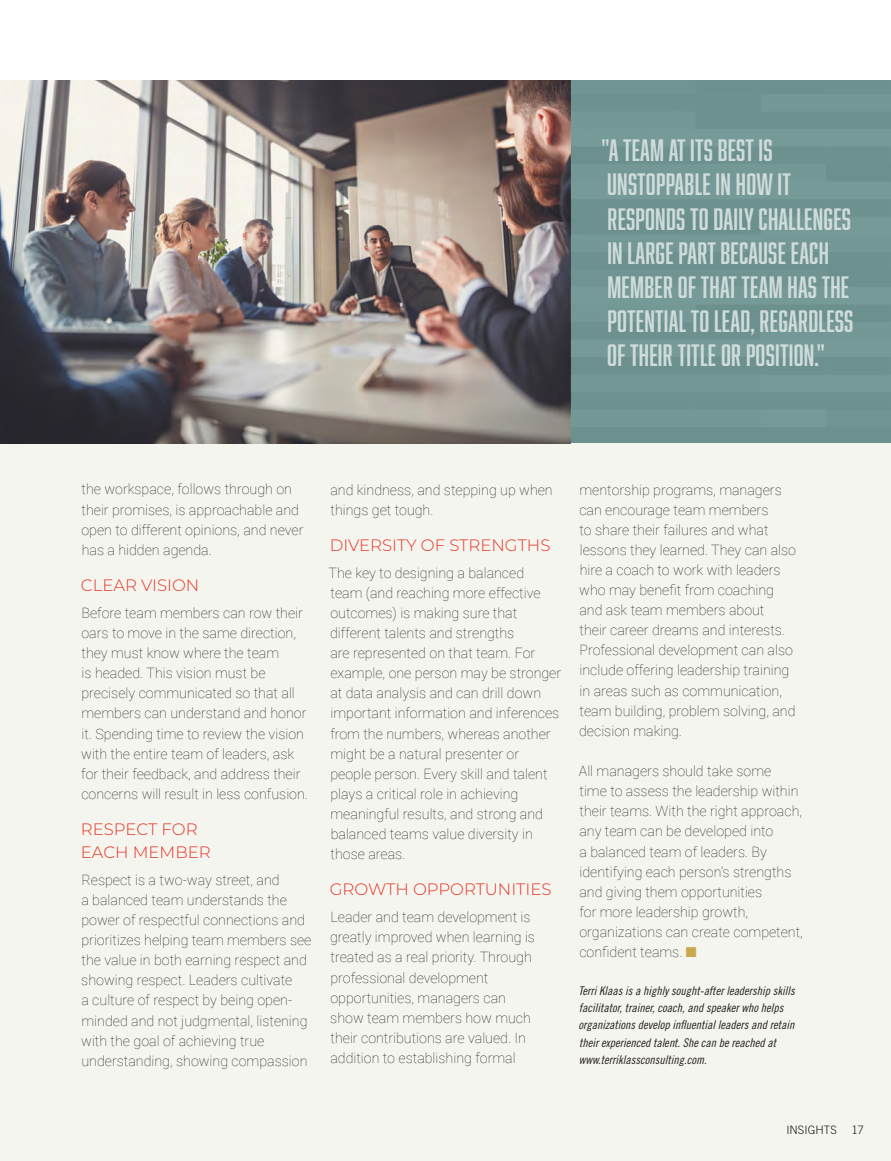
<style>
.page{position:relative;width:891px;height:1161px;background:#fff}
.page>*{position:absolute;margin:0;border:0;box-sizing:border-box;transform-origin:0 0}
.t1{font:28.5px/34.2px "Abolition";letter-spacing:.01em;color:#cfdcdb}
.t2{font:300 16.5px "Montserrat";color:#e73325}
.t3{font:300 16.5px/22.8px "Montserrat";color:#e53325}
.t4{font:100 14.25px/20.1px "Roboto";color:#231f20}
.t5{font:12px/17.4px "Trade Gothic LT Std Cn 18 Obl";color:#231f20}
.t6{font:300 11.7px "Trade Gothic LT Std";letter-spacing:.005em;color:#231f20}
.s1{color:#caa84e}
</style>
<div class="page">
<div style="left:0;top:440px;width:891px;height:721px;background:#f5f5ef"></div>
<img style="left:0;top:80px;width:891px;height:363px">
<h1 class="t1" style="left:602px;top:133px;width:253px">"A TEAM AT ITS BEST IS<br>UNSTOPPABLE IN HOW IT<br>RESPONDS TO DAILY CHALLENGES<br>IN LARGE PART BECAUSE EACH<br>MEMBER OF THAT TEAM HAS THE<br>POTENTIAL TO LEAD, REGARDLESS<br>OF THEIR TITLE OR POSITION."</h1>
<p class="t4" style="left:81px;top:479px;width:224px">the workspace, follows through on their promises, is approachable and open to different opinions, and never has a hidden agenda.</p>
<p class="t2" style="left:81px;top:574px;width:120px">CLEAR VISION</p>
<p class="t4" style="left:81px;top:602px;width:228px">Before team members can row their oars to move in the same direction, they must know where the team<br>is headed. This vision must be precisely communicated so that all members can understand and honor it. Spending time to review the vision with the entire team of leaders, ask for their feedback, and address their concerns will result in less confusion.</p>
<p class="t3" style="left:81px;top:817px;width:131px">RESPECT FOR<br>EACH MEMBER</p>
<p class="t4" style="left:81px;top:869px;width:232px">Respect is a two-way street, and<br>a balanced team understands the power of respectful connections and prioritizes helping team members see the value in both earning respect and showing respect. Leaders cultivate<br>a culture of respect by being open&shy;minded and not judgmental, listening with the goal of achieving true understanding, showing compassion</p>
<p class="t4" style="left:330px;top:479px;width:224px">and kindness, and stepping up when things get tough.</p>
<p class="t2" style="left:330px;top:534px;width:222px">DIVERSITY OF STRENGTHS</p>
<p class="t4" style="left:329px;top:562px;width:234px">The key to designing a balanced<br>team (and reaching more effective outcomes) is making sure that different talents and strengths<br>are represented on that team. For example, one person may be stronger at data analysis and can drill down important information and inferences from the numbers, whereas another might be a natural presenter or people person. Every skill and talent plays a critical role in achieving meaningful results, and strong and balanced teams value diversity in those areas.</p>
<p class="t2" style="left:330px;top:878px;width:223px">GROWTH OPPORTUNITIES</p>
<p class="t4" style="left:330px;top:907px;width:206px">Leader and team development is greatly improved when learning is treated as a real priority. Through professional development opportunities, managers can show team members how much their contributions are valued. In addition to establishing formal</p>
<p class="t4" style="left:579px;top:479px;width:218px">mentorship programs, managers can encourage team members<br>to share their failures and what lessons they learned. They can also hire a coach to work with leaders who may benefit from coaching and ask team members about<br>their career dreams and interests.<br>Professional development can also include offering leadership training in areas such as communication, team building, problem solving, and decision making.</p>
<p class="t4" style="left:579px;top:761px;width:226px">All managers should take some<br>time to assess the leadership within their teams. With the right approach, any team can be developed into<br>a balanced team of leaders. By identifying each person’s strengths and giving them opportunities<br>for more leadership growth, organizations can create competent, confident teams. <span class="s1">■</span></p>
<p class="t5" style="left:578px;top:982px;width:218px">Terri Klaas is a highly sought-after leadership skills facilitator, trainer, coach, and speaker who helps organizations develop influential leaders and retain their experienced talent. She can be reached at www.terriklassconsulting.com.</p>
<p class="t6" style="left:786px;top:1123px;width:52px">INSIGHTS</p>
<p class="t6" style="left:852px;top:1123px;width:14px">17</p>
</div>
